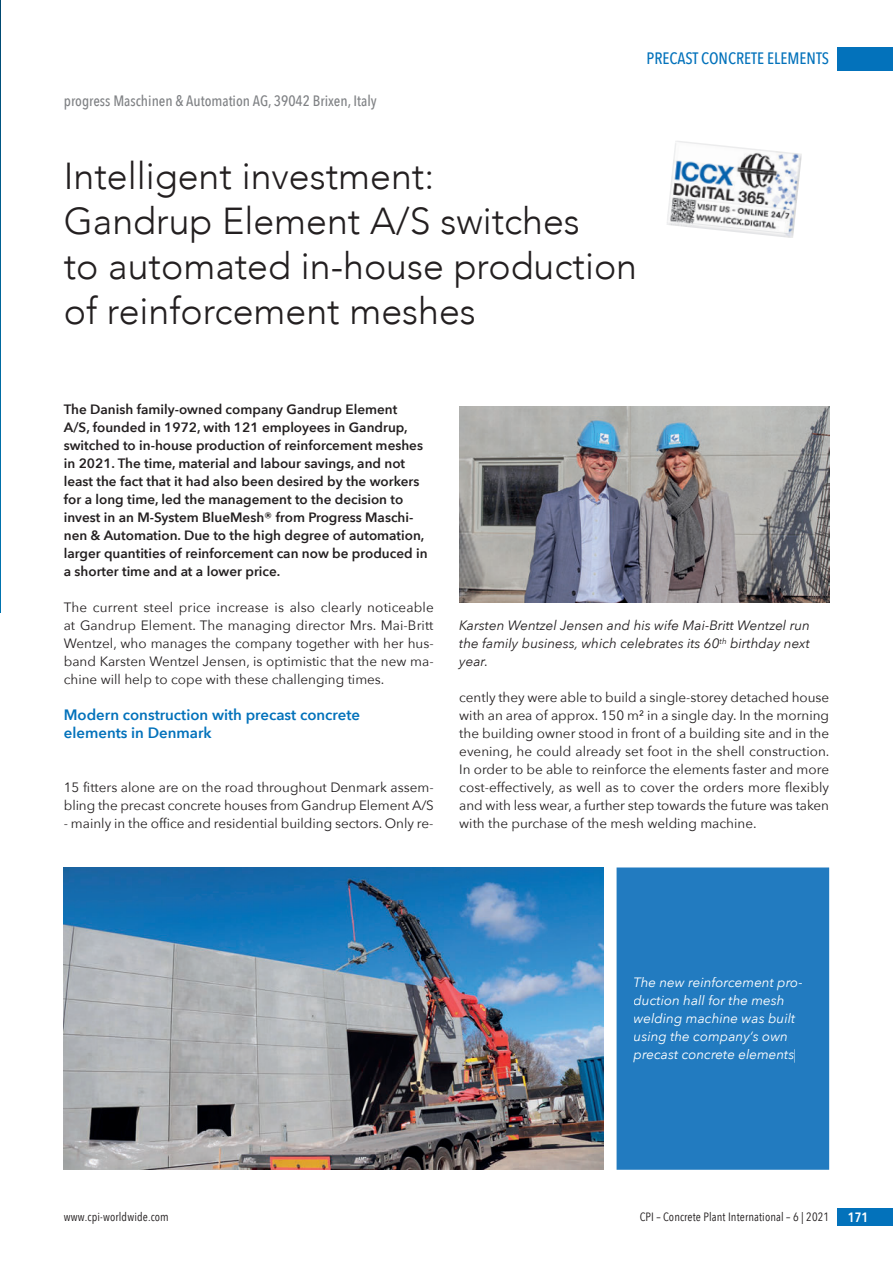
<style>
.page{position:relative;width:893px;height:1263px;background:#fff}
.page>*{position:absolute;margin:0;border:0;box-sizing:border-box;transform-origin:0 0}
.t1{font:300 37.5px/45px "Avenir";color:#231f20}
.t2{font:500 16.5px "Avenir Next Condensed";color:#0372bb}
.t3{font:600 15px/18px "Avenir Next";color:#0372bb}
.t4{font:500 15px "Avenir Next Condensed";color:#808285}
.t5{font:13.5px/18px "Avenir Next";color:#231f20;text-align:justify}
.t6{font:600 13.5px/18px "Avenir Next";color:#231f20}
.t7{font:italic 13.5px/18px "Avenir Next";color:#fff}
.t8{font:italic 13.5px/18px "Avenir Next";color:#231f20;text-align:justify}
.t9{font:600 13.5px "Avenir Next Condensed";color:#fff}
.t10{font:12px "Avenir Next Condensed";letter-spacing:.01em;color:#231f20}
</style>
<div class="page">
<div style="left:838px;top:47px;width:55px;height:23px;background:#0372bb"></div>
<div style="left:838px;top:1208px;width:55px;height:18px;background:#0372bb"></div>
<img style="left:667px;top:141px;width:135px;height:97px">
<img style="left:459px;top:407px;width:370px;height:195px">
<img style="left:64px;top:867px;width:540px;height:303px">
<div style="left:617px;top:867px;width:212px;height:303px;background:#227bc0"></div>
<div style="left:634px;top:977px;width:168px;height:14px;background:#227bc0"></div>
<div style="left:634px;top:995px;width:151px;height:10px;background:#227bc0"></div>
<div style="left:634px;top:1013px;width:161px;height:14px;background:#227bc0"></div>
<div style="left:634px;top:1031px;width:154px;height:14px;background:#227bc0"></div>
<div style="left:634px;top:1049px;width:160px;height:14px;background:#227bc0"></div>
<svg style="left:0;top:1px;width:1px;height:612px"></svg>
<p class="t4" style="left:64px;top:92px;width:315px">progress Maschinen &amp; Automation AG, 39042 Brixen, Italy</p>
<p class="t2" style="left:647px;top:49px;width:184px">PRECAST CONCRETE ELEMENTS</p>
<h1 class="t1" style="left:64px;top:153px;width:575px">Intelligent investment:<br>Gandrup Element A/S switches<br>to automated in-house production of reinforcement meshes</h1>
<p class="t6" style="left:64px;top:400px;width:365px">The Danish family-owned company Gandrup Element<br>A/S, founded in 1972, with 121 employees in Gandrup, switched to in-house production of reinforcement meshes in 2021. The time, material and labour savings, and not least the fact that it had also been desired by the workers for a long time, led the management to the decision to invest in an M-System BlueMesh® from Progress Maschi&shy;nen &amp; Automation. Due to the high degree of automation, larger quantities of reinforcement can now be produced in a shorter time and at a lower price.</p>
<p class="t5" style="left:64px;top:598px;width:372px">The current steel price increase is also clearly noticeable at Gandrup Element. The managing director Mrs. Mai-Britt Wentzel, who manages the company together with her hus&shy;band Karsten Wentzel Jensen, is optimistic that the new ma&shy;chine will help to cope with these challenging times.</p>
<p class="t3" style="left:64px;top:705px;width:298px">Modern construction with precast concrete elements in Denmark</p>
<p class="t5" style="left:64px;top:778px;width:372px">15 fitters alone are on the road throughout Denmark assem&shy;bling the precast concrete houses from Gandrup Element A/S</p>
<p class="t5" style="left:64px;top:814px;width:371px">- mainly in the office and residential building sectors. Only re-</p>
<p class="t8" style="left:459px;top:616px;width:352px">Karsten Wentzel Jensen and his wife Mai-Britt Wentzel run the family business, which celebrates its 60<sup>th</sup> birthday next year.</p>
<p class="t5" style="left:459px;top:688px;width:372px">cently they were able to build a single-storey detached house with an area of approx. 150 m² in a single day. In the morning the building owner stood in front of a building site and in the evening, he could already set foot in the shell construction.<br>In order to be able to reinforce the elements faster and more cost-effectively, as well as to cover the orders more flexibly and with less wear, a further step towards the future was taken with the purchase of the mesh welding machine.</p>
<p class="t7" style="left:634px;top:973px;width:171px">The new reinforcement pro&shy;duction hall for the mesh welding machine was built using the company‘s own precast concrete elements</p>
<p class="t10" style="left:64px;top:1207px;width:107px">www.cpi-worldwide.com</p>
<p class="t10" style="left:640px;top:1207px;width:191px">CPI – Concrete Plant International – 6 | 2021</p>
<p class="t9" style="left:848px;top:1206px;width:22px">171</p>
</div>
